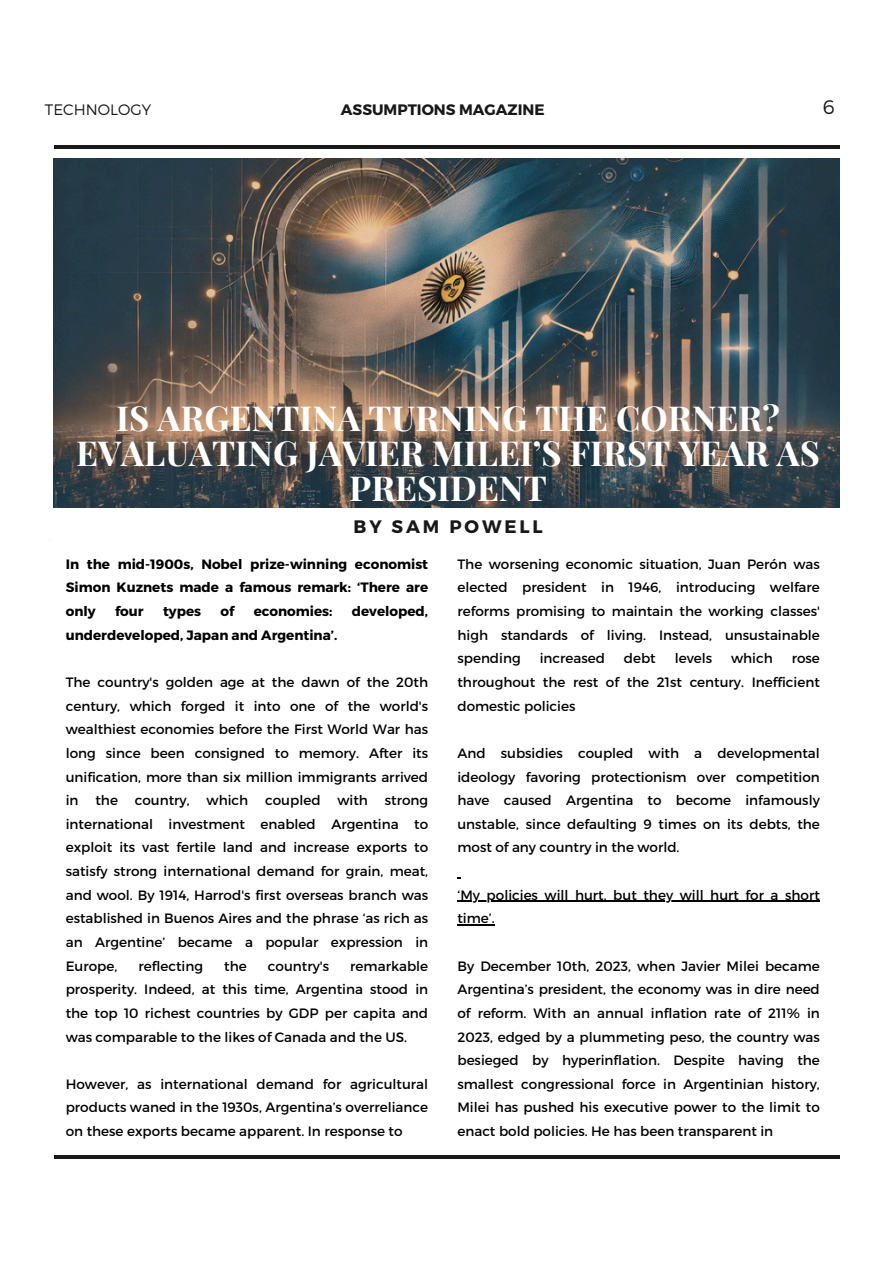
<style>
.page{position:relative;width:894px;height:1264px;background:#fff}
.page>*{position:absolute;margin:0;border:0;box-sizing:border-box;transform-origin:0 0}
.t1{font:700 34.5px/34.8px "Playfair Display";color:#fff;text-align:center}
.t2{font:300 19.65px "Montserrat";color:#181818}
.t3{font:700 18px "Montserrat";letter-spacing:.16em;color:#181818}
.t4{font:700 15.15px "Montserrat";color:#181818}
.t5{font:300 15.15px "Montserrat";color:#181818}
.t6{font:13.5px/23.7px "Montserrat";color:#000;text-align:justify}
.t7{font:700 13.5px/23.7px "Montserrat";color:#000;text-align:justify}
</style>
<div class="page">
<hr style="left:54px;top:146px;width:785px;height:3px;background:#181818">
<hr style="left:457px;top:900px;width:362px;height:2px;background:#000">
<hr style="left:457px;top:924px;width:37px;height:1px;background:#000">
<hr style="left:54px;top:1155px;width:785px;height:3px;background:#181818">
<img style="left:54px;top:159px;width:785px;height:348px">
<p class="t5" style="left:45px;top:100px;width:108px">TECHNOLOGY</p>
<p class="t4" style="left:341px;top:100px;width:205px">ASSUMPTIONS MAGAZINE</p>
<p class="t2" style="left:822px;top:94px;width:13px">6</p>
<p class="t1" style="left:76px;top:399px;width:744px">IS ARGENTINA TURNING THE CORNER?<br>EVALUATING JAVIER MILEI’S FIRST YEAR AS<br>PRESIDENT</p>
<p class="t3" style="left:353px;top:515px;width:190px">BY SAM POWELL</p>
<p class="t7" style="left:66px;top:551px;width:364px">In the mid-1900s, Nobel prize-winning economist Simon Kuznets made a famous remark: ‘There are only</p>
<p class="t7" style="left:115px;top:598px;width:30px">four</p>
<p class="t7" style="left:163px;top:598px;width:40px">types</p>
<p class="t7" style="left:220px;top:598px;width:15px">of</p>
<p class="t7" style="left:254px;top:598px;width:80px">economies:</p>
<p class="t7" style="left:352px;top:598px;width:78px">developed,</p>
<p class="t7" style="left:66px;top:622px;width:273px">underdeveloped, Japan and Argentina’.</p>
<h3 class="t6" style="left:66px;top:669px;width:364px">The country's golden age at the dawn of the 20th century, which forged it into one of the world's wealthiest economies before the First World War has long since been consigned to memory. After its unification, more than six million immigrants arrived in the country, which coupled with strong international investment enabled Argentina to exploit its vast fertile land and increase exports to satisfy strong international demand for grain, meat, and wool. By 1914, Harrod's first overseas branch was established in Buenos Aires and the phrase ‘as rich as an Argentine’ became a popular expression in Europe,</h3>
<h3 class="t6" style="left:138px;top:953px;width:66px">reflecting</h3>
<h3 class="t6" style="left:224px;top:953px;width:24px">the</h3>
<h3 class="t6" style="left:268px;top:953px;width:63px">country's</h3>
<h3 class="t6" style="left:66px;top:953px;width:364px;text-indent:284px">remarkable prosperity. Indeed, at this time, Argentina stood in the top 10 richest countries by GDP per capita and was comparable to the likes of Canada and the US.</h3>
<p class="t6" style="left:66px;top:1071px;width:364px">However, as international demand for agricultural products waned in the 1930s, Argentina’s overreliance on these exports became apparent. In response to</p>
<p class="t6" style="left:457px;top:551px;width:364px">The worsening economic situation, Juan Perón was elected president in 1946, introducing welfare reforms promising to maintain the working classes' high standards of living. Instead, unsustainable spending</p>
<p class="t6" style="left:539px;top:646px;width:67px">increased</p>
<p class="t6" style="left:623px;top:646px;width:33px">debt</p>
<p class="t6" style="left:674px;top:646px;width:39px">levels</p>
<p class="t6" style="left:730px;top:646px;width:43px">which</p>
<p class="t6" style="left:457px;top:646px;width:364px;text-indent:334px">rose throughout the rest of the 21st century. Inefficient domestic policies</p>
<h1 class="t6" style="left:457px;top:740px;width:364px">And subsidies coupled with a developmental ideology favoring protectionism over competition have caused Argentina to become infamously unstable, since defaulting 9 times on its debts, the most of any country in the world.</h1>
<p class="t6" style="left:457px;top:882px;width:364px">‘My policies will hurt, but they will hurt for a short time’.</p>
<p class="t6" style="left:457px;top:953px;width:364px">By December 10th, 2023, when Javier Milei became Argentina’s president, the economy was in dire need of reform. With an annual inflation rate of 211% in 2023, edged by a plummeting peso, the country was besieged by hyperinflation. Despite having the smallest congressional force in Argentinian history, Milei has pushed his executive power to the limit to enact bold policies. He has been transparent in</p>
</div>
